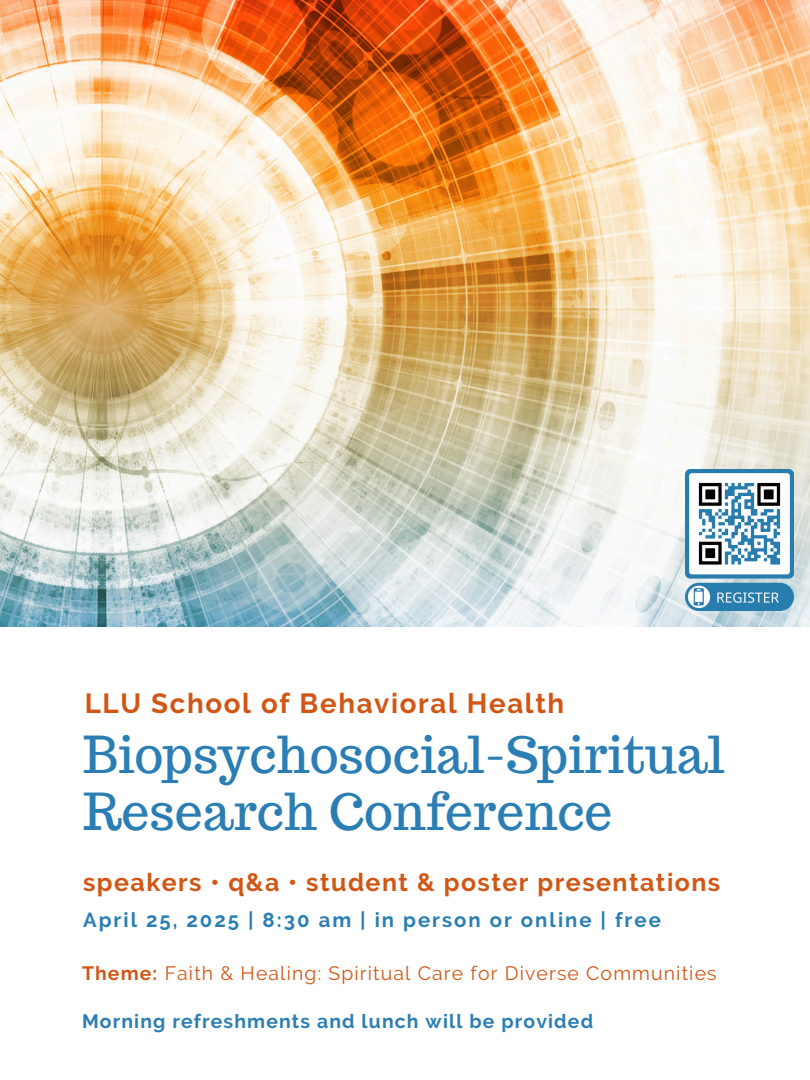
<style>
.page{position:relative;width:810px;height:1080px;background:#fff}
.page>*{position:absolute;margin:0;border:0;box-sizing:border-box;transform-origin:0 0}
.t1{font:49.94px/57.7px "Trocchi";color:#2b7eb3}
.t2{font:700 27.69px "Raleway";letter-spacing:.06em;color:#d15614}
.t3{font:700 24.88px "Raleway";letter-spacing:.06em;color:#d15614}
.t4{font:700 20.31px "Raleway";letter-spacing:.1em;color:#2b7eb3}
.t5{font:19.38px "Raleway";letter-spacing:.06em;color:#d15614}
.t6{font:700 19.38px "Raleway";letter-spacing:.06em;color:#2b7eb3}
.s1{font-weight:700}
</style>
<div class="page">
<img style="left:0;top:0;width:810px;height:626px">
<img style="left:685px;top:470px;width:108px;height:140px">
<p class="t2" style="left:85px;top:687px;width:481px">LLU School of Behavioral Health</p>
<p class="t1" style="left:83px;top:725px;width:643px">Biopsychosocial-Spiritual<br>Research Conference</p>
<h1 class="t3" style="left:83px;top:868px;width:639px">speakers • q&amp;a • student &amp; poster presentations</h1>
<h2 class="t4" style="left:83px;top:908px;width:579px">April 25, 2025 | 8:30 am | in person or online | free</h2>
<h3 class="t5" style="left:82px;top:962px;width:636px"><span class="s1">Theme:</span> Faith &amp; Healing: Spiritual Care for Diverse Communities</h3>
<h4 class="t6" style="left:82px;top:1010px;width:513px">Morning refreshments and lunch will be provided</h4>
</div>
